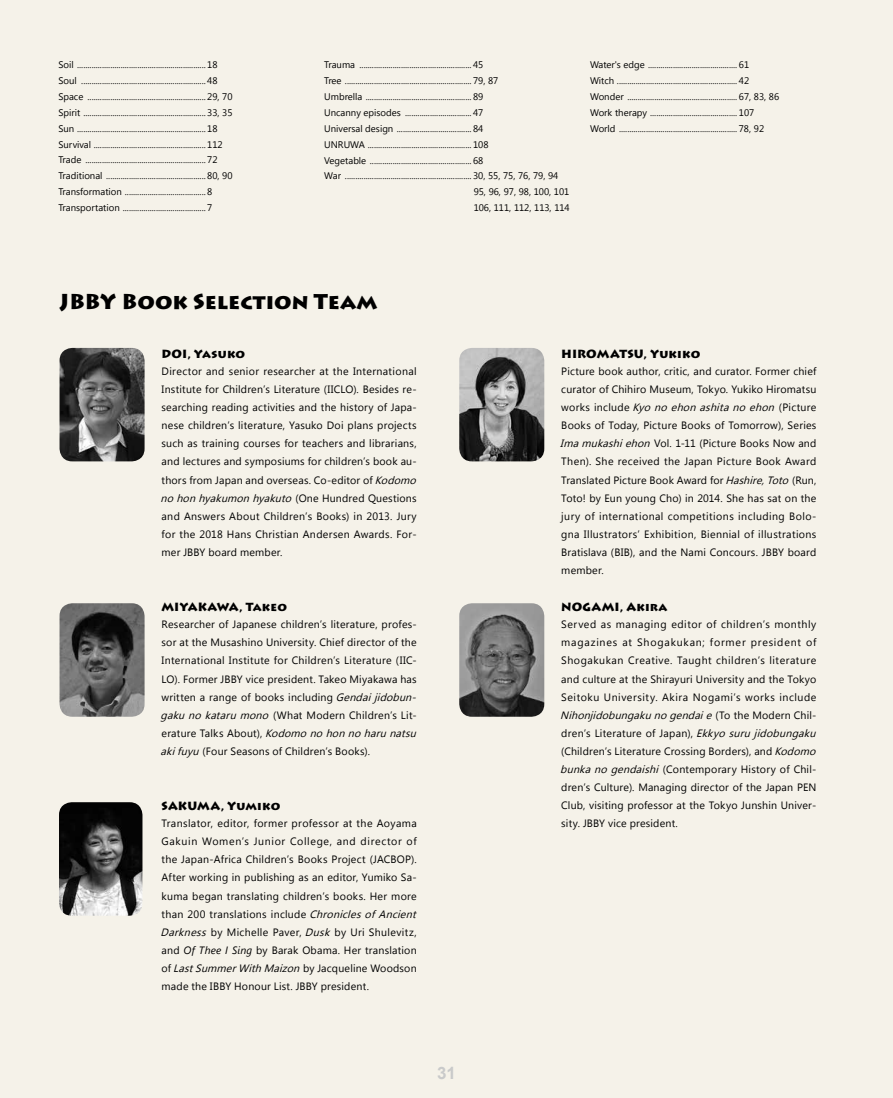
<style>
.page{position:relative;width:893px;height:1098px;background:#fff}
.page>*{position:absolute;margin:0;border:0;box-sizing:border-box;transform-origin:0 0}
.t1{font:900 21.3px "Lithos Pro";color:#000}
.t2{font:700 16.95px "Arial";color:#c9caca}
.t3{font:900 11.7px "Lithos Pro";letter-spacing:.01em;color:#000}
.t4{font:10.65px/18px "Segoe UI";letter-spacing:.025em;color:#000}
.t5{font:9.6px/15.9px "Segoe UI";color:#000}
.s1{font-style:italic}
</style>
<div class="page">
<div style="left:0;top:0;width:893px;height:1097px;background:#f5f2e9"></div>
<img style="left:60px;top:348px;width:85px;height:113px">
<img style="left:459px;top:603px;width:85px;height:113px">
<img style="left:59px;top:802px;width:83px;height:113px">
<img style="left:459px;top:348px;width:85px;height:113px">
<img style="left:60px;top:603px;width:85px;height:113px">
<p class="t5" style="left:58px;top:56px;width:176px">Soil .............................................................. 18<br>Soul ............................................................ 48<br>Space ......................................................... 29, 70<br>Spirit ........................................................... 33, 35<br>Sun .............................................................. 18<br>Survival ...................................................... 112<br>Trade .......................................................... 72<br>Traditional ................................................ 80, 90<br>Transformation ....................................... 8<br>Transportation ........................................ 7</p>
<p class="t5" style="left:324px;top:56px;width:161px">Trauma ...................................................... 45</p>
<p class="t5" style="left:324px;top:72px;width:176px">Tree ............................................................. 79, 87</p>
<p class="t5" style="left:324px;top:88px;width:161px">Umbrella ................................................... 89</p>
<p class="t5" style="left:324px;top:104px;width:161px">Uncanny episodes ................................ 47</p>
<p class="t5" style="left:324px;top:120px;width:161px">Universal design .................................... 84</p>
<p class="t5" style="left:324px;top:136px;width:166px">UNRUWA .................................................. 108</p>
<p class="t5" style="left:324px;top:152px;width:161px">Vegetable ................................................. 68</p>
<p class="t5" style="left:324px;top:168px;width:236px">War ............................................................. 30, 55, 75, 76, 79, 94</p>
<p class="t5" style="left:474px;top:183px;width:97px">95, 96, 97, 98, 100, 101</p>
<p class="t5" style="left:474px;top:199px;width:98px">106, 111, 112, 113, 114</p>
<p class="t5" style="left:590px;top:56px;width:191px">Water's edge ........................................... 61<br>Witch .......................................................... 42<br>Wonder ..................................................... 67, 83, 86<br>Work therapy .......................................... 107<br>World ......................................................... 78, 92</p>
<h1 class="t1" style="left:60px;top:288px;width:319px">JBBY Book Selection Team</h1>
<p class="t3" style="left:162px;top:346px;width:85px">DOI, Yasuko</p>
<p class="t4" style="left:161px;top:361px;width:260px">Director and senior researcher at the International Institute for Children’s Literature (IICLO). Besides re&shy;searching reading activities and the history of Japa&shy;nese children’s literature, Yasuko Doi plans projects such as training courses for teachers and librarians, and lectures and symposiums for children’s book au&shy;thors from Japan and overseas. Co-editor of <span class="s1">Kodomo nohonhyakumonhyakuto</span> (One Hundred Questions and Answers About Children’s Books) in 2013. Jury for the 2018 Hans Christian Andersen Awards. For&shy;mer JBBY board member.</p>
<p class="t3" style="left:162px;top:599px;width:127px">MIYAKAWA, Takeo</p>
<p class="t4" style="left:161px;top:614px;width:260px">Researcher of Japanese children’s literature, profes&shy;sor at the Musashino University. Chief director of the International Institute for Children’s Literature (IIC-LO). Former JBBY vice president. Takeo Miyakawa has written a range of books including <span class="s1">Gendaijidobun&shy;gakunokatarumono</span> (What Modern Children’s Lit&shy;e r a t u r e Ta l k s A b o u t) , <span class="s1">Kodomonohonnoharunatsu akifuyu</span> (Four Seasons of Children’s Books).</p>
<p class="t3" style="left:162px;top:798px;width:120px">SAKUMA, Yumiko</p>
<p class="t4" style="left:161px;top:813px;width:260px">Translator, editor, former professor at the Aoyama Gakuin Women’s Junior College, and director of the Japan-Africa Children’s Books Project (JACBOP).<br>After working in publishing as an editor, Yumiko Sa&shy;kuma began translating children’s books. Her more than 200 translations include <span class="s1">ChroniclesofAncient Darkness</span> by Michelle Paver, <span class="s1">Dusk</span> by Uri Shulevitz, and <span class="s1">Of Thee I Sing</span> by Barak Obama. Her translation of <span class="s1">LastSummerWithMaizon</span>by Jacqueline Woodson made the IBBY Honour List. JBBY president.</p>
<h2 class="t2" style="left:437px;top:1060px;width:20px">31</h2>
<p class="t3" style="left:561px;top:346px;width:141px">HIROMATSU, Yukiko</p>
<p class="t4" style="left:560px;top:361px;width:258px;text-align:justify">Picture book author, critic, and curator. Former chief curator of Chihiro Museum, Tokyo. Yukiko Hiromatsu works include <span class="s1">Kyonoehonashitanoehon</span> (Picture Books of Today, Picture Books of Tomorrow), Series <span class="s1">Imamukashiehon</span> Vol. 1-11 (Picture Books Now and Then). She received the Japan Picture Book Award Translated Picture Book Award for <span class="s1">Hashire,Toto</span> (Run, Toto! by Eun young Cho) in 2014. She has sat on the jury of international competitions including Bolo&shy;gna Illustrators’ Exhibition, Biennial of illustrations Bratislava (BIB), and the Nami Concours. JBBY board member.</p>
<p class="t3" style="left:561px;top:599px;width:108px">NOGAMI, Akira</p>
<p class="t4" style="left:560px;top:614px;width:260px">Served as managing editor of children’s monthly magazines at Shogakukan; former president of Shogakukan Creative. Taught children’s literature and culture at the Shirayuri University and the Tokyo Seitoku University. Akira Nogami’s works include <span class="s1">Nihonjidobungakunogendaie</span> ( To t h e M o d e r n C h i l - dren’s Literature of Japan), <span class="s1">Ekkyosurujidobungaku </span>(Children’s Literature Crossing Borders), and <span class="s1">Kodomo bunkanogendaishi</span> (Contemporary History of Chil&shy;dren’s Culture). Managing director of the Japan PEN Club, visiting professor at the Tokyo Junshin Univer&shy;sity. JBBY vice president.</p>
</div>
